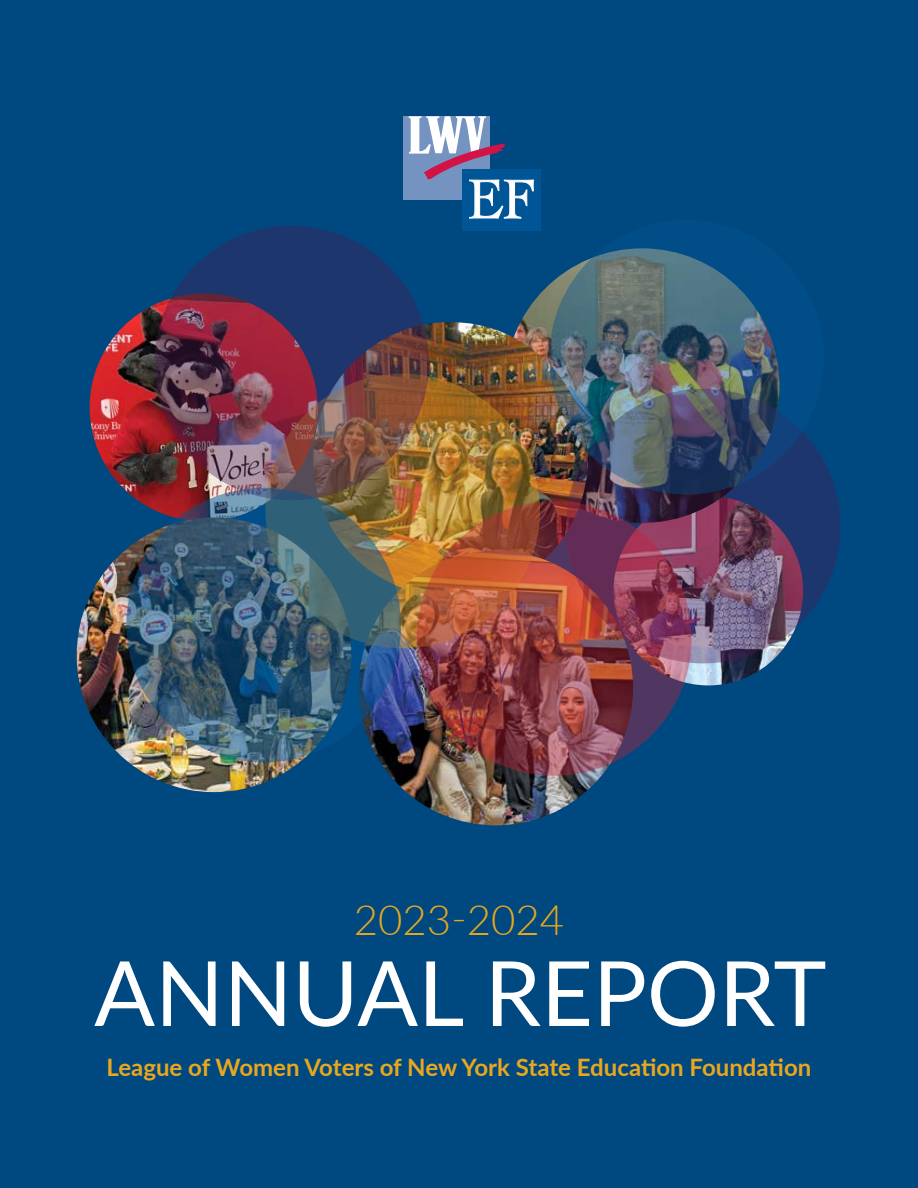
<style>
.page{position:relative;width:918px;height:1188px;background:#004880}
.page>*{position:absolute;margin:0;border:0;box-sizing:border-box;transform-origin:0 0}
.t1{font:90px "Lato";color:#fff}
.t2{font:300 42px "Lato";color:#e9a71e}
.t3{font:700 24px "Lato";color:#e9a71e}
</style>
<div class="page">
<img style="left:614px;top:496px;width:189px;height:189px;border-radius:95px">
<img style="left:505px;top:248px;width:274px;height:275px;border-radius:137px">
<img style="left:313px;top:322px;width:275px;height:275px;border-radius:137px">
<img style="left:90px;top:293px;width:228px;height:228px;border-radius:114px">
<img style="left:358px;top:551px;width:275px;height:274px;border-radius:137px">
<img style="left:77px;top:518px;width:274px;height:274px;border-radius:137px">
<img style="left:265px;top:374px;width:275px;height:274px;border-radius:50%">
<img style="left:566px;top:389px;width:275px;height:274px;border-radius:50%">
<img style="left:154px;top:226px;width:275px;height:274px;border-radius:50%">
<img style="left:549px;top:220px;width:275px;height:275px;border-radius:50%">
<img style="left:126px;top:488px;width:275px;height:274px;border-radius:50%">
<img style="left:417px;top:501px;width:275px;height:275px;border-radius:50%">
<div style="left:403px;top:116px;width:87px;height:84px;background:#7493c1"></div>
<div style="left:462px;top:169px;width:79px;height:61px;background:#005596"></div>
<svg style="left:409px;top:116px;width:125px;height:103px"></svg>
<h2 class="t2" style="left:354px;top:890px;width:212px">2023-2024</h2>
<h1 class="t1" style="left:94px;top:929px;width:734px">ANNUAL REPORT</h1>
<p class="t3" style="left:107px;top:1050px;width:706px">League of Women Voters of New York State Education Foundation</p>
</div>
